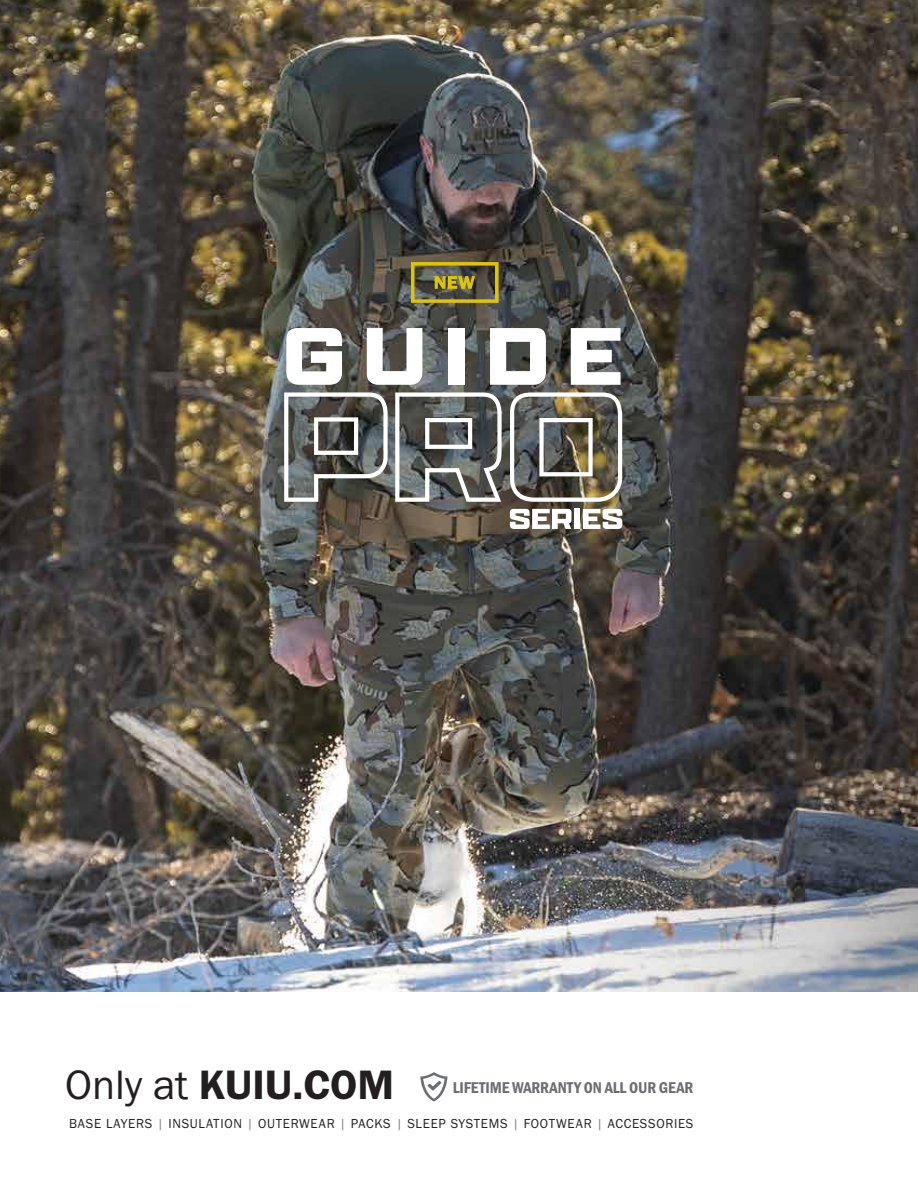
<style>
.page{position:relative;width:918px;height:1188px;background:#fff}
.page>*{position:absolute;margin:0;border:0;box-sizing:border-box;transform-origin:0 0}
.t1{font:42.6px "Franklin Gothic URW Dem";color:#231f20}
.t2{font:16.2px "Franklin Gothic URW Con Dem";letter-spacing:-.01em;color:#6d6e71}
.t3{font:13.5px "Franklin Gothic URW Boo";letter-spacing:.055em;color:#231f20}
.s1{font-family:"Franklin Gothic URW Boo"}
.s2{color:#808285}
</style>
<div class="page">
<img style="left:0;top:0;width:918px;height:992px">
<svg style="left:286px;top:328px;width:56px;height:57px"></svg>
<svg style="left:367px;top:328px;width:55px;height:57px"></svg>
<div style="left:448px;top:328px;width:16px;height:57px;background:#fff"></div>
<svg style="left:490px;top:328px;width:56px;height:57px"></svg>
<svg style="left:571px;top:328px;width:50px;height:57px"></svg>
<img style="left:282px;top:392px;width:342px;height:110px">
<svg style="left:510px;top:509px;width:62px;height:20px"></svg>
<div style="left:574px;top:509px;width:6px;height:20px;background:#fff"></div>
<svg style="left:583px;top:509px;width:39px;height:20px"></svg>
<svg style="left:411px;top:262px;width:88px;height:41px;background:#7c7330"></svg>
<svg style="left:420px;top:1072px;width:27px;height:29px"></svg>
<h1 class="t1" style="left:65px;top:1058px;width:330px"><span class="s1">Only at</span> KUIU.COM</h1>
<p class="t2" style="left:453px;top:1077px;width:242px">LIFETIME WARRANTY ON ALL OUR GEAR</p>
<p class="t3" style="left:69px;top:1115px;width:626px">BASE LAYERS <span class="s2">|</span> INSULATION <span class="s2">|</span> OUTERWEAR <span class="s2">|</span> PACKS <span class="s2">|</span> SLEEP SYSTEMS <span class="s2">|</span> FOOTWEAR <span class="s2">|</span> ACCESSORIES</p>
</div>
